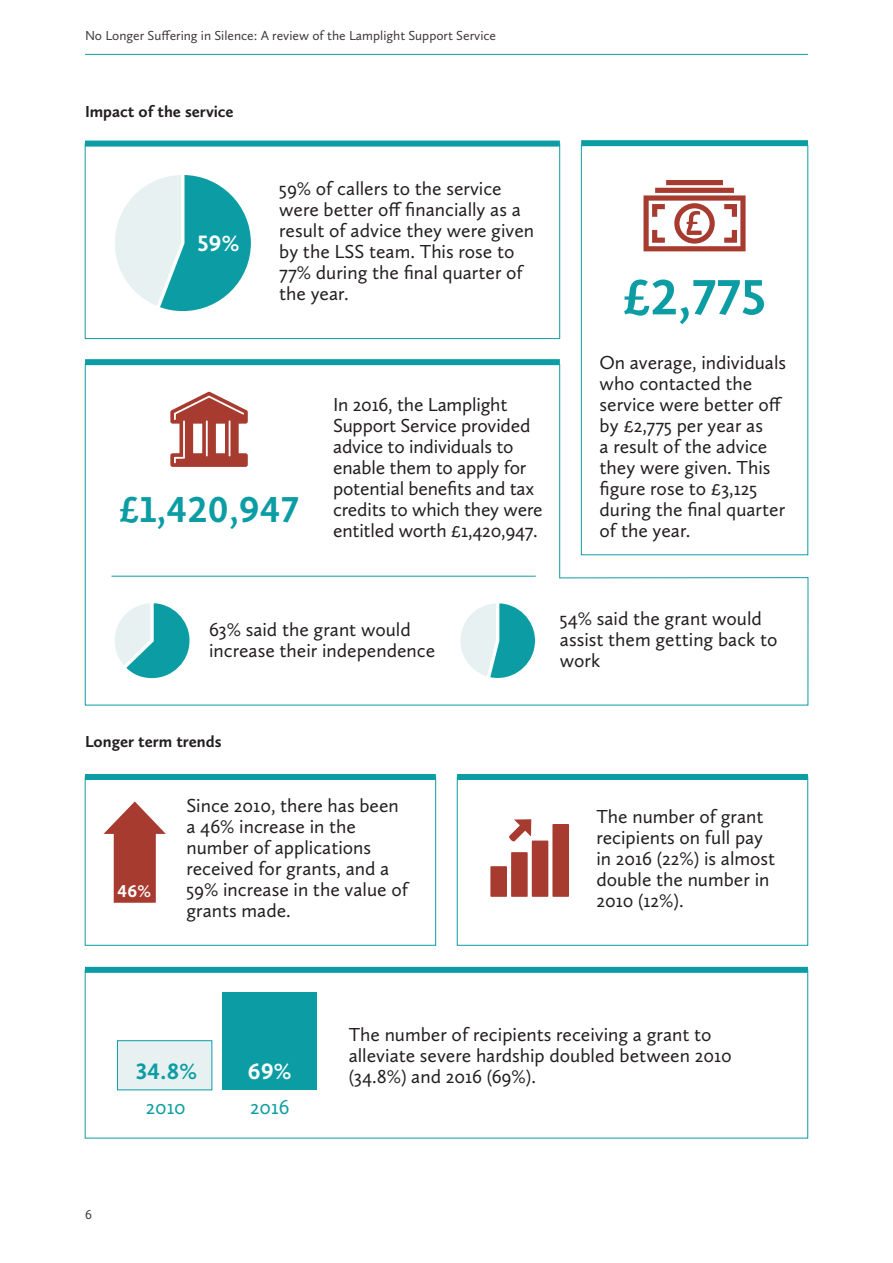
<style>
.page{position:relative;width:893px;height:1263px;background:#fff}
.page>*{position:absolute;margin:0;border:0;box-sizing:border-box;transform-origin:0 0}
.Body_copy{font:700 51.3px "Calluna Sans";color:#0c9da4}
.Body_copy-2{font:700 37.35px "Calluna Sans";letter-spacing:.015em;color:#0c9da4}
.Body_copy-3{font:700 23.1px "Calluna Sans";color:#fff}
.Body_copy-4{font:700 23.1px "Calluna Sans";color:#0c9da4}
.Body_copy-5{font:21px "Calluna Sans";color:#0c9da4}
.Body_copy-6{font:19.5px/21px "Calluna Sans";color:#231f20}
.Body_copy-7{font:700 17.7px "Calluna Sans";color:#fff}
.Heading_2{font:700 16.5px "Calluna Sans";color:#231f20}
.t1{font:13.5px "Calluna Sans";color:#3e393b}
</style>
<div class="page">
<hr style="left:85px;top:54px;width:723px;height:1px;background:#0c9da4">
<svg style="left:115px;top:175px;width:136px;height:137px"></svg>
<div style="left:85px;top:141px;width:475px;height:6px;background:#0c9da4"></div>
<div style="left:581px;top:140px;width:227px;height:6px;background:#0c9da4"></div>
<svg style="left:643px;top:180px;width:103px;height:71px"></svg>
<svg style="left:85px;top:364px;width:723px;height:341px"></svg>
<div style="left:85px;top:359px;width:475px;height:6px;background:#0c9da4"></div>
<svg style="left:170px;top:392px;width:78px;height:75px"></svg>
<svg style="left:109px;top:598px;width:85px;height:85px"></svg>
<svg style="left:455px;top:598px;width:85px;height:85px"></svg>
<hr style="left:111px;top:576px;width:425px;height:1px;background:#0c9da4">
<div style="left:85px;top:774px;width:351px;height:6px;background:#0c9da4"></div>
<svg style="left:104px;top:801px;width:62px;height:102px"></svg>
<div style="left:457px;top:774px;width:351px;height:6px;background:#0c9da4"></div>
<svg style="left:490px;top:819px;width:79px;height:78px"></svg>
<div style="left:222px;top:992px;width:95px;height:98px;background:#0c9da4"></div>
<div style="left:117px;top:1040px;width:95px;height:50px;background:#e7f1f2;border:1px solid #0c9da4"></div>
<div style="left:85px;top:967px;width:723px;height:6px;background:#0c9da4"></div>
<p class="t1" style="left:85px;top:28px;width:413px">No Longer Suffering in Silence: A review of the Lamplight Support Service</p>
<p class="Heading_2" style="left:85px;top:101px;width:150px">Impact of the service</p>
<p class="Body_copy-3" style="left:197px;top:228px;width:43px">59%</p>
<p class="Body_copy-6" style="left:279px;top:178px;width:256px">59% of callers to the service were better off financially as a result of advice they were given by the LSS team. This rose to<br>77% during the final quarter of the year.</p>
<p class="Body_copy-2" style="left:119px;top:486px;width:180px">£1,420,947</p>
<p class="Body_copy-6" style="left:333px;top:394px;width:211px">In 2016, the Lamplight<br>Support Service provided advice to individuals to enable them to apply for potential benefits and tax credits to which they were entitled worth £1,420,947.</p>
<p class="Body_copy" style="left:623px;top:265px;width:144px">£2,775</p>
<p class="Body_copy-6" style="left:600px;top:352px;width:188px">On average, individuals who contacted the service were better off by £2,775 per year as<br>a result of the advice they were given. This figure rose to £3,125 during the final quarter of the year.</p>
<p class="Body_copy-6" style="left:209px;top:618px;width:228px">63% said the grant would increase their independence</p>
<p class="Body_copy-6" style="left:560px;top:608px;width:219px">54% said the grant would assist them getting back to work</p>
<p class="Heading_2" style="left:85px;top:731px;width:138px">Longer term trends</p>
<p class="Body_copy-7" style="left:118px;top:880px;width:35px">46%</p>
<p class="Body_copy-6" style="left:186px;top:795px;width:223px">Since 2010, there has been a 46% increase in the number of applications received for grants, and a<br>59% increase in the value of grants made.</p>
<p class="Body_copy-6" style="left:596px;top:805px;width:180px">The number of grant recipients on full pay in 2016 (22%) is almost double the number in<br>2010 (12%).</p>
<p class="t1" style="left:85px;top:1206px;width:8px">6</p>
<p class="Body_copy-6" style="left:349px;top:1024px;width:385px">The number of recipients receiving a grant to alleviate severe hardship doubled between 2010</p>
<p class="Body_copy-4" style="left:136px;top:1057px;width:63px">34.8%</p>
<p class="Body_copy-3" style="left:248px;top:1057px;width:45px">69%</p>
<p class="Body_copy-6" style="left:349px;top:1066px;width:189px">(34.8%) and 2016 (69%).</p>
<p class="Body_copy-5" style="left:146px;top:1095px;width:41px">2010</p>
<p class="Body_copy-5" style="left:250px;top:1095px;width:41px">2016</p>
</div>
